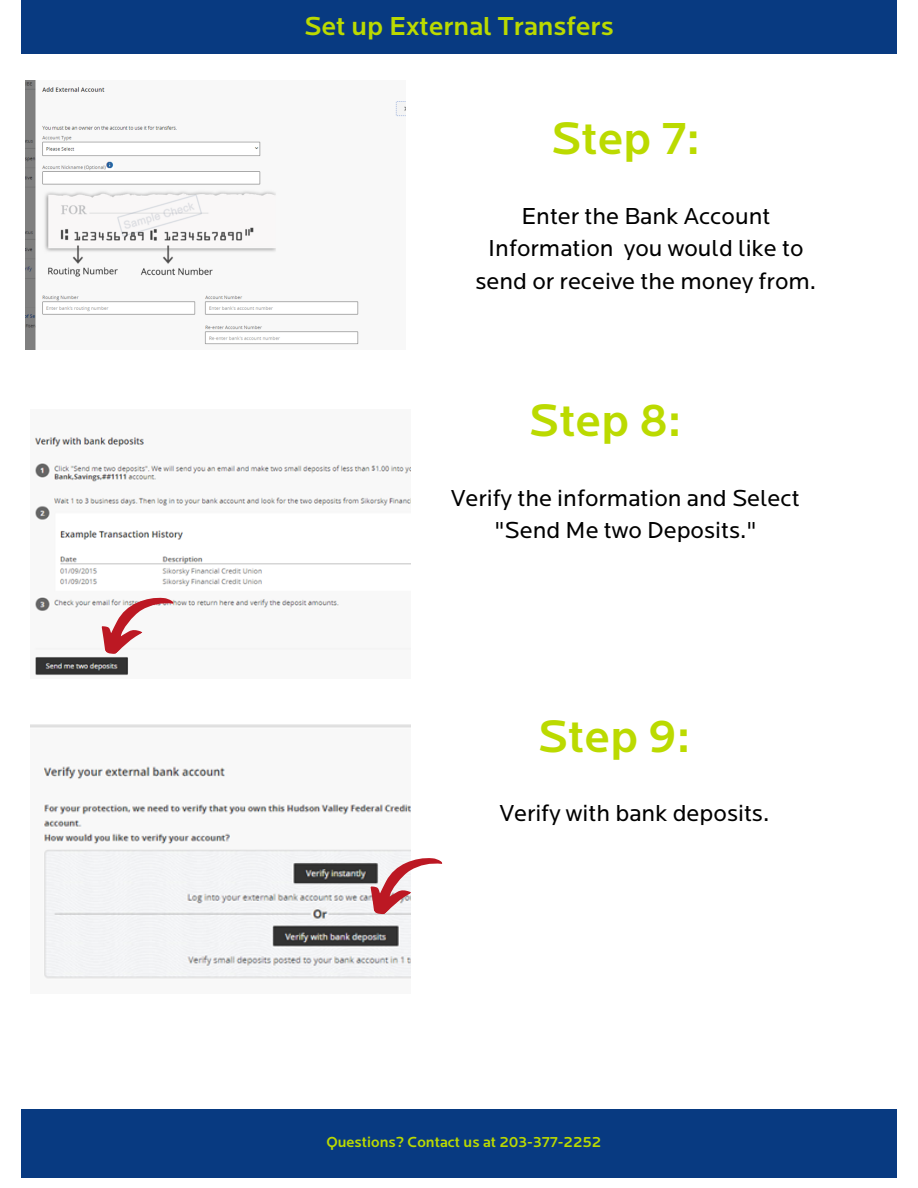
<style>
.page{position:relative;width:918px;height:1188px;background:#fff}
.page>*{position:absolute;margin:0;border:0;box-sizing:border-box;transform-origin:0 0}
.t1{font:500 47.25px "Locator";color:#bbda00}
.t2{font:500 27px "Locator";color:#bbda00}
.t3{font:24px/32.7px "Locator";color:#000;text-align:center}
.t4{font:500 15.15px "Locator";color:#bbda00}
</style>
<div class="page">
<div style="left:21px;top:1110px;width:876px;height:68px;background:#083a81"></div>
<div style="left:21px;top:0;width:876px;height:54px;background:#083a81"></div>
<img style="left:26px;top:81px;width:380px;height:269px">
<img style="left:34px;top:437px;width:376px;height:239px">
<svg style="left:92px;top:582px;width:84px;height:76px"></svg>
<img style="left:30px;top:725px;width:380px;height:254px">
<svg style="left:361px;top:842px;width:82px;height:76px"></svg>
<p class="t2" style="left:304px;top:15px;width:311px">Set up External Transfers</p>
<h1 class="t1" style="left:551px;top:119px;width:151px">Step 7:</h1>
<p class="t3" style="left:476px;top:201px;width:342px">Enter the Bank Account<br>Information you would like to send or receive the money from.</p>
<h1 class="t1" style="left:529px;top:401px;width:154px">Step 8:</h1>
<p class="t3" style="left:451px;top:483px;width:350px">Verify the information and Select "Send Me two Deposits."</p>
<h1 class="t1" style="left:538px;top:716px;width:155px">Step 9:</h1>
<p class="t3" style="left:500px;top:799px;width:271px">Verify with bank deposits.</p>
<p class="t4" style="left:326px;top:1136px;width:276px">Questions? Contact us at 203-377-2252</p>
</div>
